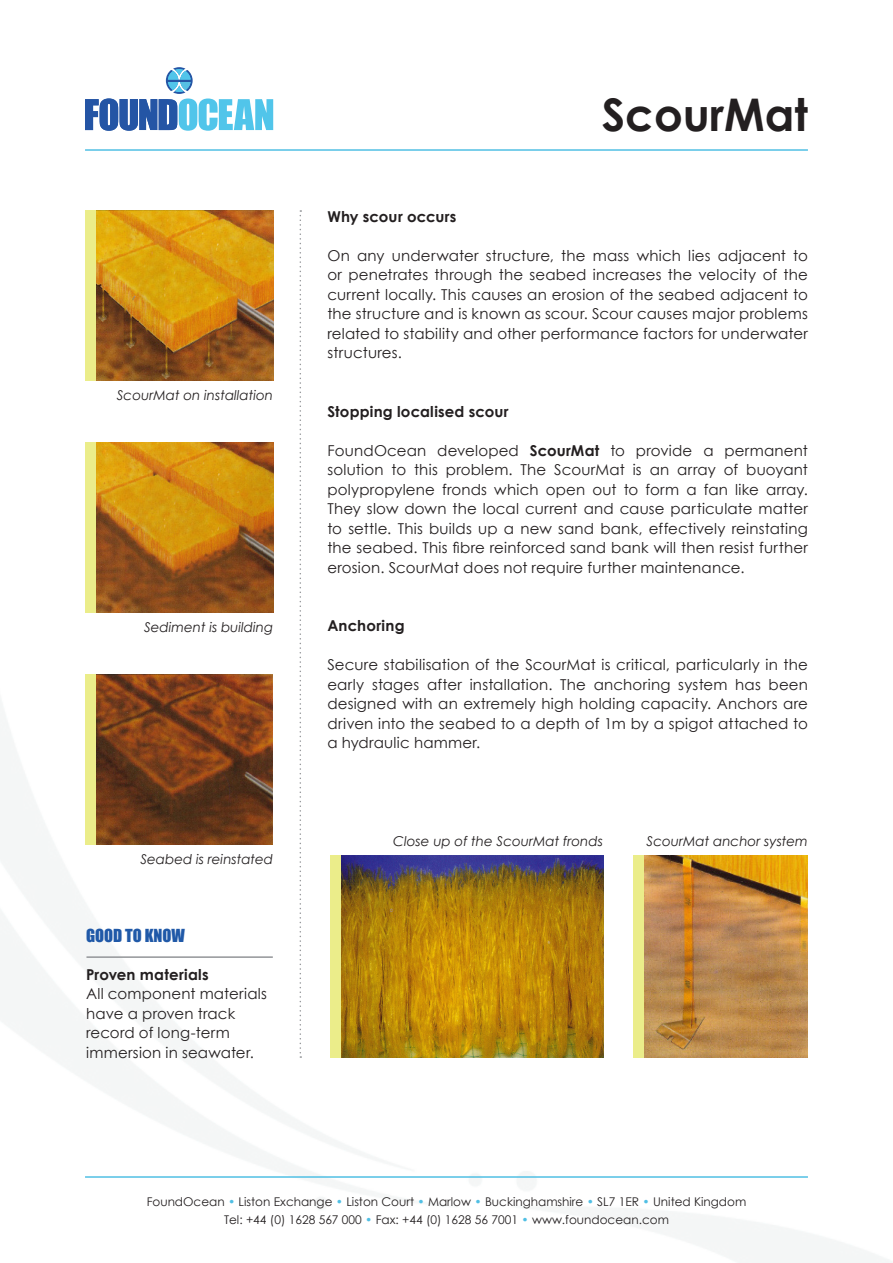
<style>
.page{position:relative;width:893px;height:1263px;background:#fff}
.page>*{position:absolute;margin:0;border:0;box-sizing:border-box;transform-origin:0 0}
.t1{font:700 45px "Century Gothic";color:#231f20}
.t2{font:16.5px "Impact";color:#2059a8}
.t3{font:15px/19.5px "Century Gothic";letter-spacing:.01em;color:#231f20;text-align:justify}
.t4{font:700 15px "Century Gothic";letter-spacing:.01em;color:#231f20}
.t5{font:italic 13.5px "Century Gothic";color:#231f20}
.t6{font:12px "Century Gothic";color:#231f20}
.s1{font-weight:700}
.s2{color:#50bfe4}
</style>
<div class="page">
<img style="left:0;top:629px;width:888px;height:634px">
<div style="left:164px;top:66px;width:30px;height:30px;border:1px solid #fff;border-radius:50%"></div>
<svg style="left:85px;top:67px;width:188px;height:64px"></svg>
<hr style="left:85px;top:149px;width:723px;height:2px;background:#50bfe4">
<svg style="left:300px;top:210px;width:1px;height:848px"></svg>
<hr style="left:85px;top:1176px;width:723px;height:2px;background:#50bfe4">
<hr style="left:86px;top:956px;width:187px;height:2px;background:#939598">
<img style="left:96px;top:674px;width:177px;height:170px">
<img style="left:96px;top:442px;width:177px;height:170px">
<div style="left:85px;top:442px;width:11px;height:170px;background:#ebed8a"></div>
<div style="left:85px;top:674px;width:11px;height:170px;background:#ebed8a"></div>
<img style="left:341px;top:855px;width:262px;height:203px">
<img style="left:644px;top:855px;width:164px;height:203px">
<div style="left:330px;top:855px;width:11px;height:203px;background:#ebed8a"></div>
<div style="left:633px;top:855px;width:11px;height:203px;background:#ebed8a"></div>
<img style="left:96px;top:210px;width:177px;height:170px">
<div style="left:85px;top:210px;width:11px;height:170px;background:#ebed8a"></div>
<p class="t1" style="left:602px;top:80px;width:208px">ScourMat</p>
<p class="t5" style="left:117px;top:386px;width:158px">ScourMat on installation</p>
<p class="t5" style="left:144px;top:617px;width:131px">Sediment is building</p>
<p class="t5" style="left:140px;top:849px;width:134px">Seabed is reinstated</p>
<p class="t2" style="left:86px;top:923px;width:100px">GOOD TO KNOW</p>
<p class="t4" style="left:86px;top:963px;width:124px">Proven materials</p>
<p class="t3" style="left:86px;top:984px;width:182px;text-align:left">All component materials have a proven track record of long-term immersion in seawater.</p>
<p class="t4" style="left:327px;top:205px;width:131px">Why scour occurs</p>
<p class="t3" style="left:327px;top:245px;width:482px">On any underwater structure, the mass which lies adjacent to or penetrates through the seabed increases the velocity of the current locally. This causes an erosion of the seabed adjacent to the structure and is known as scour. Scour causes major problems related to stability and other performance factors for underwater structures.</p>
<p class="t4" style="left:327px;top:400px;width:183px">Stopping localised scour</p>
<p class="t3" style="left:327px;top:440px;width:482px">FoundOcean developed <span class="s1">ScourMat</span> to provide a permanent solution to this problem. The ScourMat is an array of buoyant polypropylene fronds which open out to form a fan like array.<br>They slow down the local current and cause particulate matter to settle. This builds up a new sand bank, effectively reinstating the seabed. This fibre reinforced sand bank will then resist further erosion. ScourMat does not require further maintenance.</p>
<p class="t4" style="left:327px;top:614px;width:79px">Anchoring</p>
<p class="t3" style="left:327px;top:655px;width:482px">Secure stabilisation of the ScourMat is critical, particularly in the early stages after installation. The anchoring system has been designed with an extremely high holding capacity. Anchors are driven into the seabed to a depth of 1m by a spigot attached to a hydraulic hammer.</p>
<p class="t5" style="left:393px;top:831px;width:211px">Close up of the ScourMat fronds</p>
<p class="t5" style="left:647px;top:831px;width:163px">ScourMat anchor system</p>
<p class="t6" style="left:147px;top:1193px;width:601px">FoundOcean <span class="s2">•</span> Liston Exchange <span class="s2">•</span> Liston Court <span class="s2">•</span> Marlow <span class="s2">•</span> Buckinghamshire <span class="s2">•</span> SL7 1ER <span class="s2">•</span> United Kingdom</p>
<p class="t6" style="left:224px;top:1211px;width:446px">Tel: +44 (0) 1628 567 000 <span class="s2">•</span> Fax: +44 (0) 1628 56 7001 <span class="s2">•</span> www.foundocean.com</p>
</div>
